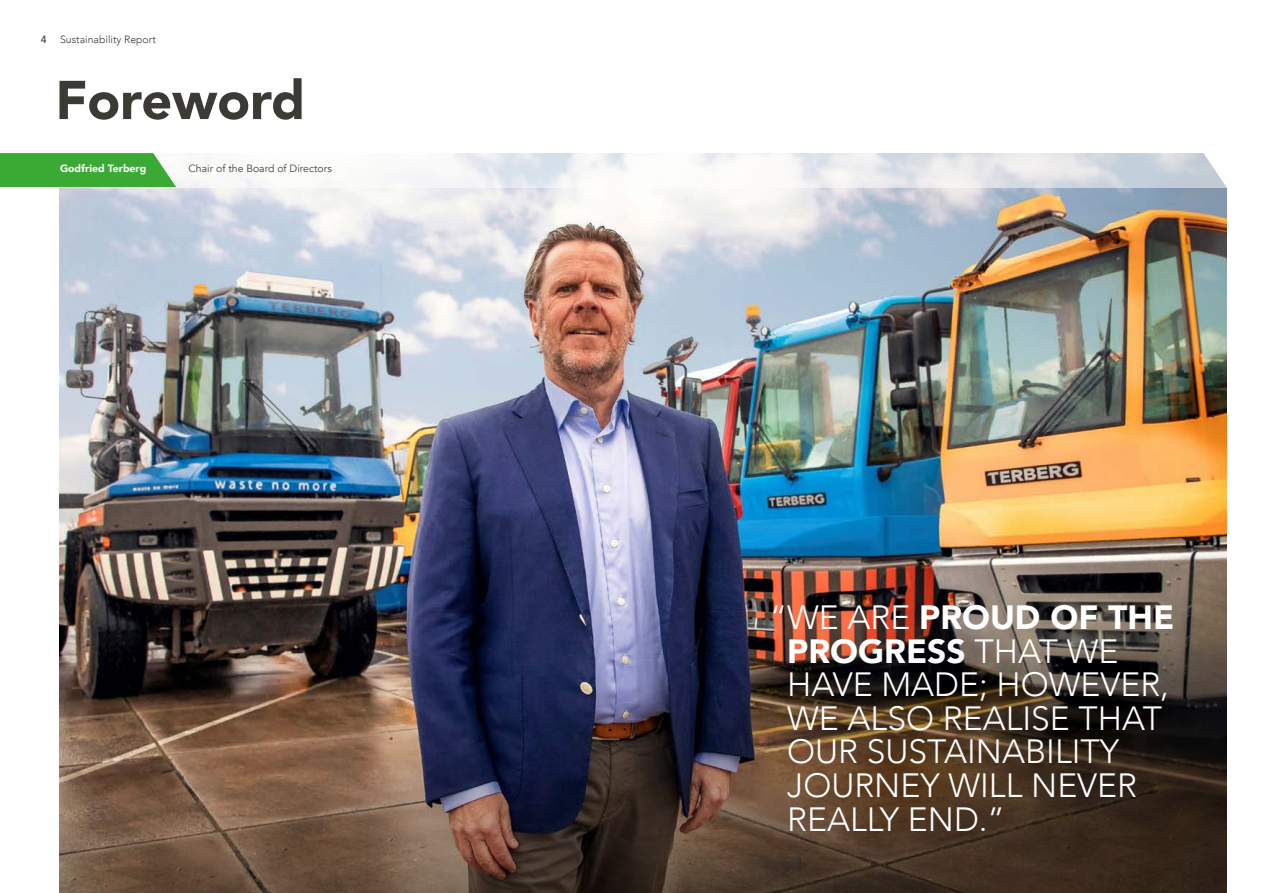
<style>
.page{position:relative;width:1263px;height:893px;background:#fff}
.page>*{position:absolute;margin:0;border:0;box-sizing:border-box;transform-origin:0 0}
.t1{font:900 54px "Avenir";color:#3c3a35}
.t2{font:300 33.6px/33.6px "Avenir";color:#fff}
.t3{font:10.5px "Avenir";color:#45443c}
.t4{font:300 10.5px "Avenir";color:#3c3a35}
.t5{font:900 10.5px "Avenir";color:#fff}
.t6{font:500 10.5px "Avenir";color:#3c3a35}
.s1{font-weight:900}
</style>
<div class="page">
<img style="left:60px;top:187px;width:1166px;height:289px">
<img style="left:60px;top:476px;width:1167px;height:417px">
<svg style="left:176px;top:153px;width:1027px;height:34px"></svg>
<svg style="left:0;top:153px;width:176px;height:34px;background:#46af41"></svg>
<svg style="left:1203px;top:153px;width:24px;height:35px"></svg>
<p class="t6" style="left:41px;top:30px;width:7px">4</p>
<p class="t4" style="left:60px;top:33px;width:97px">Sustainability Report</p>
<h1 class="t1" style="left:55px;top:54px;width:251px">Foreword</h1>
<p class="t5" style="left:60px;top:160px;width:88px">Godfried Terberg</p>
<p class="t3" style="left:189px;top:162px;width:145px">Chair of the Board of Directors</p>
<p class="t2" style="left:787px;top:601px;width:389px;text-indent:-17px">“WE ARE <span class="s1">PROUD OF THE<br>PROGRESS</span> THAT WE<br>HAVE MADE; HOWEVER,<br>WE ALSO REALISE THAT<br>OUR SUSTAINABILITY<br>JOURNEY WILL NEVER<br>REALLY END.”</p>
</div>
